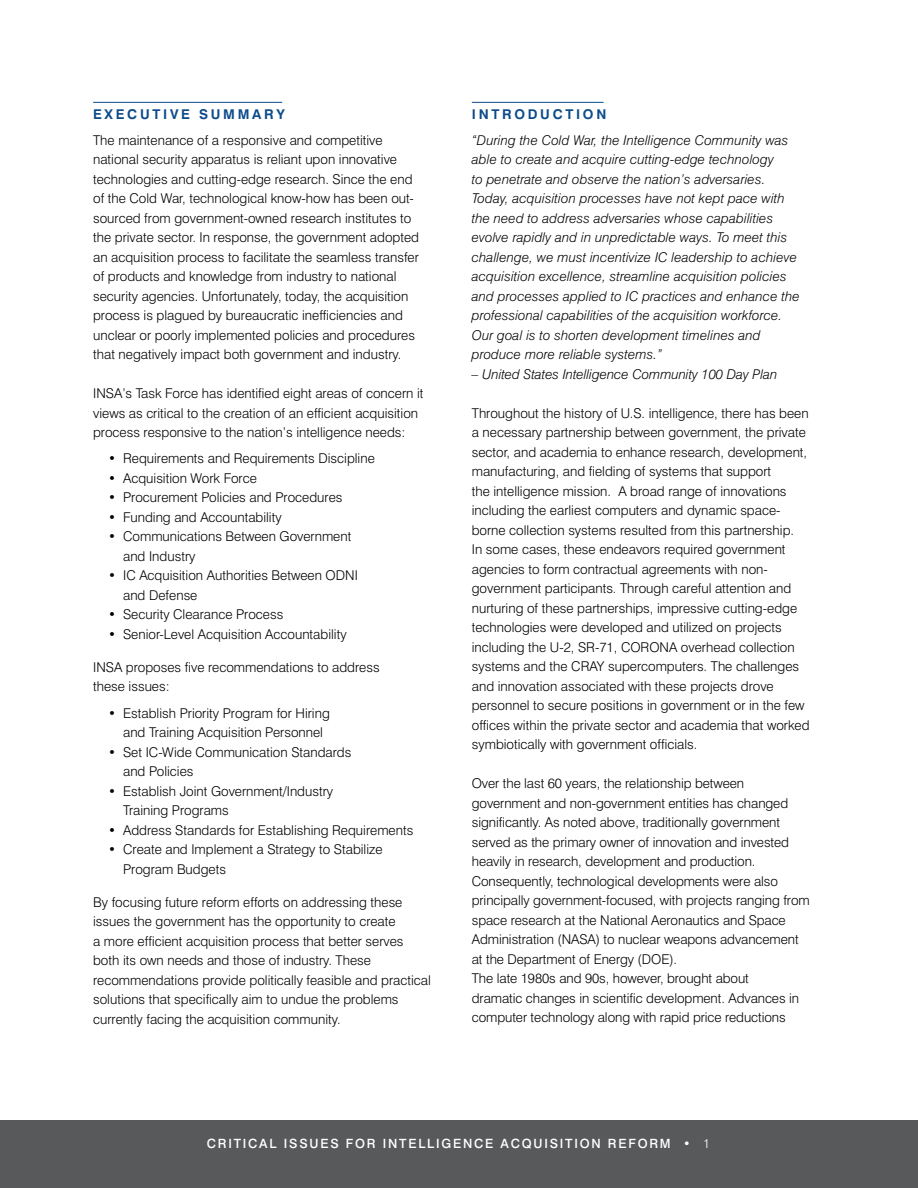
<style>
.page{position:relative;width:918px;height:1188px;background:#fff}
.page>*{position:absolute;margin:0;border:0;box-sizing:border-box;transform-origin:0 0}
.t1{font:300 13.5px/19.5px "Swiss 721 BT";color:#000}
.t2{font:italic 300 13.5px/19.5px "Swiss 721 BT";letter-spacing:.01em;color:#000}
.t3{font:700 13.5px "Swiss 721 BT";letter-spacing:.2em;color:#0e4c8c}
.t4{font:500 12.75px "Swiss 721 BT";letter-spacing:.14em;color:#fff}
.s1{font-weight:300}
</style>
<div class="page">
<div style="left:0;top:1120px;width:918px;height:68px;background:#58595b"></div>
<hr style="left:93px;top:102px;width:189px;height:1px;background:#0e4c8c">
<hr style="left:472px;top:102px;width:132px;height:1px;background:#0e4c8c">
<p class="t3" style="left:93px;top:106px;width:193px">EXECUTIVE SUMMARY</p>
<p class="t1" style="left:93px;top:130px;width:327px">The maintenance of a responsive and competitive national security apparatus is reliant upon innovative technologies and cutting-edge research. Since the end of the Cold War, technological know-how has been out&shy;sourced from government-owned research institutes to the private sector. In response, the government adopted an acquisition process to facilitate the seamless transfer of products and knowledge from industry to national security agencies. Unfortunately, today, the acquisition process is plagued by bureaucratic inefficiencies and unclear or poorly implemented policies and procedures that negatively impact both government and industry.</p>
<p class="t1" style="left:93px;top:384px;width:332px">INSA’s Task Force has identified eight areas of concern it views as critical to the creation of an efficient acquisition process responsive to the nation’s intelligence needs:</p>
<p class="t1" style="left:108px;top:449px;width:268px">• Requirements and Requirements Discipline</p>
<p class="t1" style="left:108px;top:468px;width:150px">• Acquisition Work Force</p>
<p class="t1" style="left:108px;top:488px;width:236px">• Procurement Policies and Procedures</p>
<p class="t1" style="left:108px;top:507px;width:175px">• Funding and Accountability</p>
<p class="t1" style="left:123px;top:527px;width:230px;text-indent:-15px">• Communications Between Government and Industry</p>
<p class="t1" style="left:123px;top:566px;width:236px;text-indent:-15px">• IC Acquisition Authorities Between ODNI and Defense</p>
<p class="t1" style="left:108px;top:605px;width:177px">• Security Clearance Process</p>
<p class="t1" style="left:108px;top:624px;width:240px">• Senior-Level Acquisition Accountability</p>
<p class="t1" style="left:93px;top:657px;width:288px">INSA proposes five recommendations to address these issues:</p>
<p class="t1" style="left:123px;top:703px;width:208px;text-indent:-15px">• Establish Priority Program for Hiring and Training Acquisition Personnel</p>
<p class="t1" style="left:123px;top:742px;width:230px;text-indent:-15px">• Set IC-Wide Communication Standards and Policies</p>
<p class="t1" style="left:123px;top:781px;width:212px;text-indent:-15px">• Establish Joint Government/Industry<br>Training Programs</p>
<p class="t1" style="left:108px;top:820px;width:307px">• Address Standards for Establishing Requirements</p>
<p class="t1" style="left:123px;top:839px;width:261px;text-indent:-15px">• Create and Implement a Strategy to Stabilize<br>Program Budgets</p>
<p class="t1" style="left:93px;top:892px;width:339px">By focusing future reform efforts on addressing these issues the government has the opportunity to create<br>a more efficient acquisition process that better serves both its own needs and those of industry. These recommendations provide politically feasible and practical solutions that specifically aim to undue the problems currently facing the acquisition community.</p>
<p class="t3" style="left:472px;top:106px;width:136px">INTRODUCTION</p>
<p class="t2" style="left:472px;top:130px;width:329px">“During the Cold War, the Intelligence Community was able to create and acquire cutting-edge technology<br>to penetrate and observe the nation’s adversaries.<br>Today, acquisition processes have not kept pace with the need to address adversaries whose capabilities evolve rapidly and in unpredictable ways. To meet this challenge, we must incentivize IC leadership to achieve acquisition excellence, streamline acquisition policies and processes applied to IC practices and enhance the professional capabilities of the acquisition workforce.<br>Our goal is to shorten development timelines and produce more reliable systems.”</p>
<p class="t2" style="left:472px;top:364px;width:307px">– United States Intelligence Community 100 Day Plan</p>
<p class="t1" style="left:472px;top:403px;width:339px">Throughout the history of U.S. intelligence, there has been a necessary partnership between government, the private sector, and academia to enhance research, development, manufacturing, and fielding of systems that support<br>the intelligence mission. A broad range of innovations including the earliest computers and dynamic space&shy;borne collection systems resulted from this partnership.<br>In some cases, these endeavors required government agencies to form contractual agreements with non&shy;government participants. Through careful attention and nurturing of these partnerships, impressive cutting-edge technologies were developed and utilized on projects including the U-2, SR-71, CORONA overhead collection systems and the CRAY supercomputers. The challenges and innovation associated with these projects drove personnel to secure positions in government or in the few offices within the private sector and academia that worked symbiotically with government officials.</p>
<p class="t1" style="left:472px;top:773px;width:339px">Over the last 60 years, the relationship between government and non-government entities has changed significantly. As noted above, traditionally government served as the primary owner of innovation and invested heavily in research, development and production.<br>Consequently, technological developments were also principally government-focused, with projects ranging from space research at the National Aeronautics and Space Administration (NASA) to nuclear weapons advancement at the Department of Energy (DOE).<br>The late 1980s and 90s, however, brought about<br>dramatic changes in scientific development. Advances in computer technology along with rapid price reductions</p>
<p class="t4" style="left:207px;top:1136px;width:504px">CRITICAL ISSUES FOR INTELLIGENCE ACQUISITION REFORM • <span class="s1">1</span></p>
</div>
